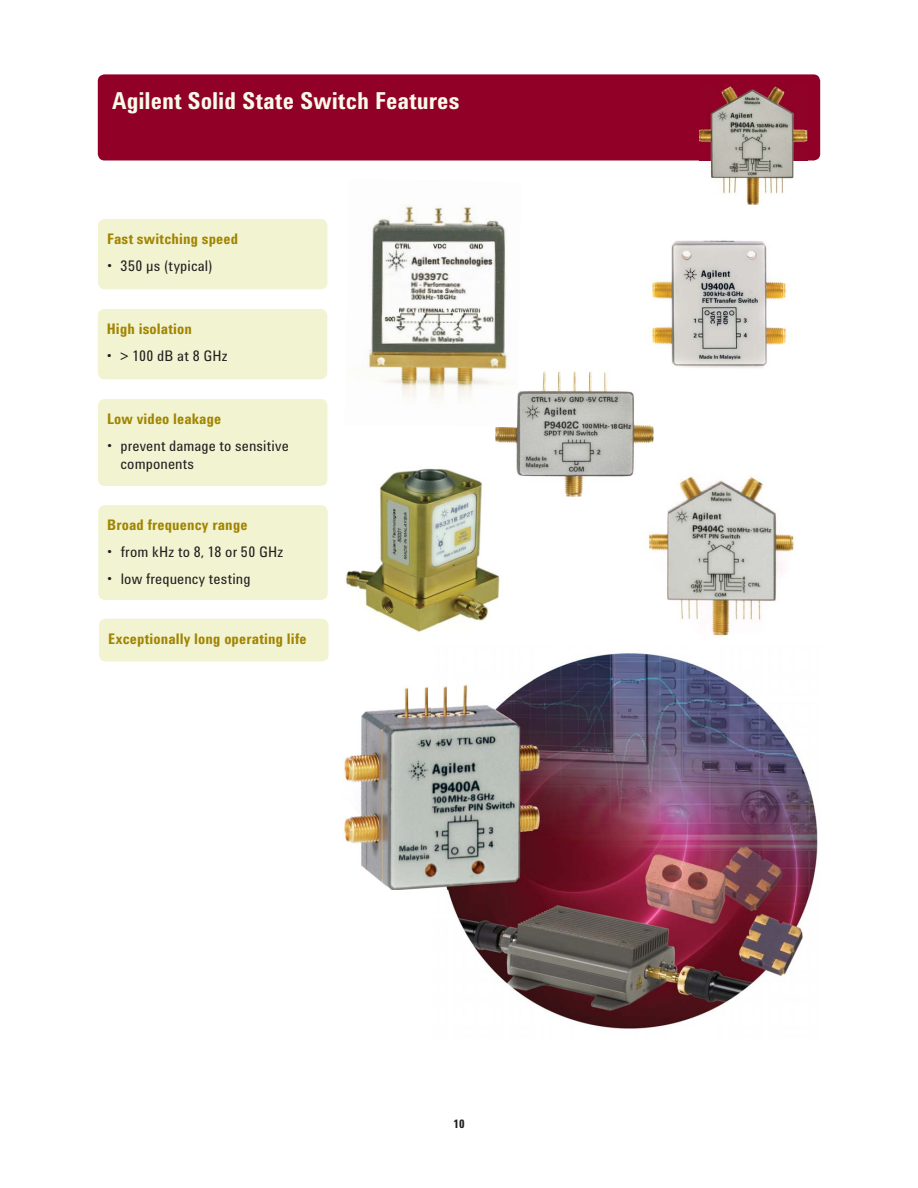
<style>
.page{position:relative;width:918px;height:1188px;background:#fff}
.page>*{position:absolute;margin:0;border:0;box-sizing:border-box;transform-origin:0 0}
.t1{font:700 24px "Agilent Condensed CFF";color:#f9fae8}
.t2{font:15px/18px "Agilent Condensed CFF";letter-spacing:.01em;color:#231f20}
.t3{font:700 15px "Agilent Condensed CFF";letter-spacing:.01em;color:#a18400}
.t4{font:700 12px "Agilent Condensed CFF";color:#231f20}
</style>
<div class="page">
<div style="left:98px;top:74px;width:722px;height:86px;background:#900027;border-radius:7px"></div>
<img style="left:345px;top:468px;width:155px;height:164px">
<img style="left:495px;top:371px;width:159px;height:145px">
<img style="left:641px;top:467px;width:155px;height:169px">
<img style="left:364px;top:206px;width:157px;height:222px">
<img style="left:651px;top:240px;width:136px;height:128px">
<img style="left:699px;top:86px;width:108px;height:118px">
<img style="left:448px;top:653px;width:370px;height:376px">
<img style="left:343px;top:680px;width:196px;height:210px">
<div style="left:98px;top:219px;width:229px;height:70px;background:#f1f3d1;border-radius:7px"></div>
<div style="left:98px;top:309px;width:229px;height:70px;background:#f1f3d1;border-radius:7px"></div>
<div style="left:98px;top:399px;width:229px;height:87px;background:#f1f3d1;border-radius:7px"></div>
<div style="left:98px;top:505px;width:230px;height:95px;background:#f1f3d1;border-radius:7px"></div>
<div style="left:99px;top:619px;width:229px;height:43px;background:#f1f3d1;border-radius:7px"></div>
<h1 class="t1" style="left:112px;top:92px;width:349px">Agilent Solid State Switch Features</h1>
<p class="t3" style="left:107px;top:233px;width:133px">Fast switching speed</p>
<p class="t2" style="left:107px;top:259px;width:107px">• 350 µs (typical)</p>
<p class="t3" style="left:107px;top:323px;width:87px">High isolation</p>
<p class="t2" style="left:107px;top:349px;width:122px">• &gt; 100 dB at 8 GHz</p>
<p class="t3" style="left:107px;top:413px;width:116px">Low video leakage</p>
<p class="t2" style="left:121px;top:439px;width:170px;text-indent:-14px">• prevent damage to sensitive components</p>
<p class="t3" style="left:107px;top:520px;width:142px">Broad frequency range</p>
<p class="t2" style="left:107px;top:545px;width:178px">• from kHz to 8, 18 or 50 GHz</p>
<p class="t2" style="left:107px;top:572px;width:145px">• low frequency testing</p>
<p class="t3" style="left:108px;top:633px;width:200px">Exceptionally long operating life</p>
<p class="t4" style="left:454px;top:1119px;width:13px">10</p>
</div>
